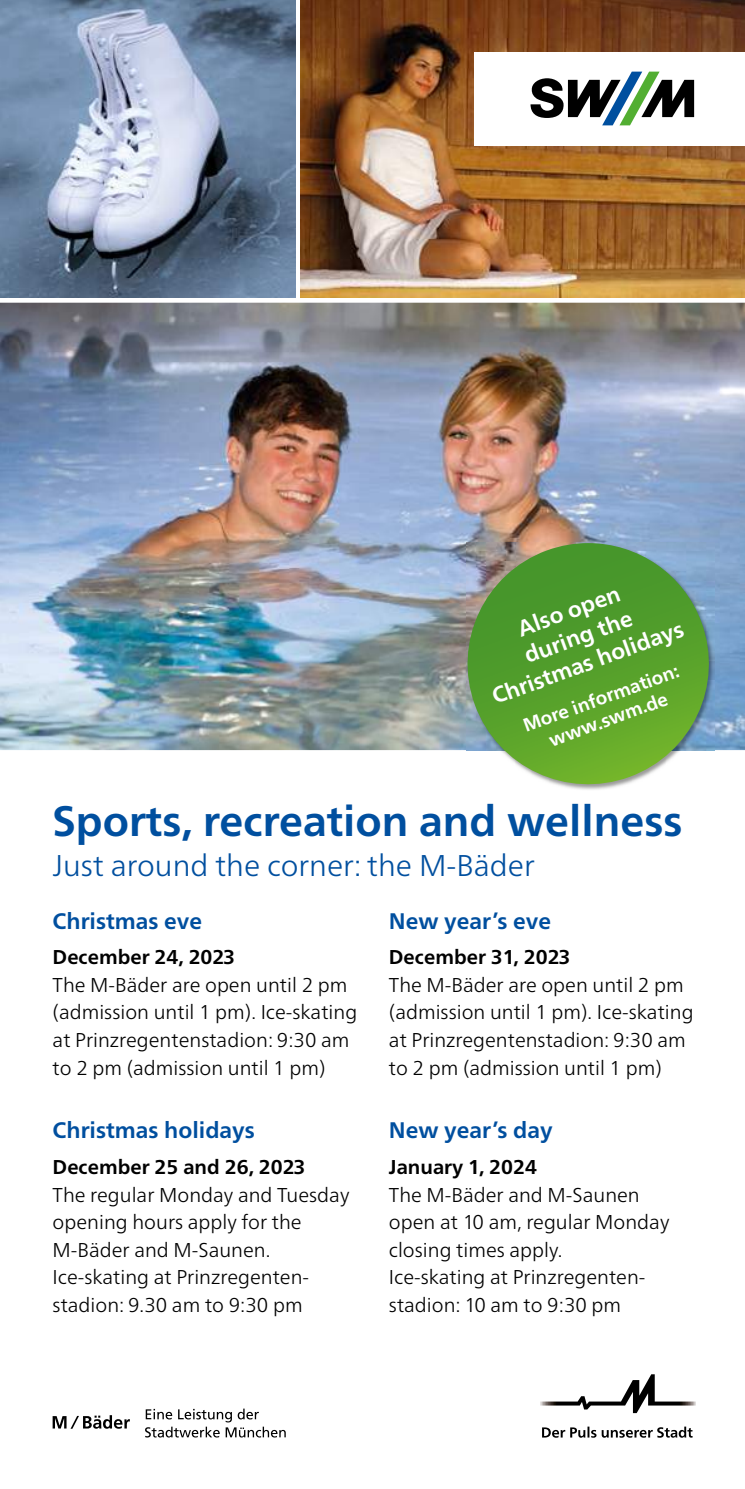
<style>
.page{position:relative;width:745px;height:1489px;background:#fff}
.page>*{position:absolute;margin:0;border:0;box-sizing:border-box;transform-origin:0 0}
.t1{font:700 42.5px "Frutiger Neue LT Pro";color:#004f9f}
.t2{font:300 30px "Frutiger Neue LT Pro";color:#004f9f}
.t3{font:700 22.5px "Frutiger Neue LT Pro";color:#004f9f}
.t4{font:700 22.5px/27.5px "Frutiger Neue LT Pro";color:#fff;text-align:center}
.t5{font:300 20px/27.5px "Frutiger Neue LT Pro";color:#000}
.t6{font:700 20px "Frutiger Neue LT Pro";color:#000}
.t7{font:700 18.75px/22.5px "Frutiger Neue LT Pro";color:#fff;text-align:center}
</style>
<div class="page">
<img style="left:0;top:303px;width:744px;height:447px">
<img style="left:300px;top:0;width:444px;height:298px">
<img style="left:0;top:0;width:295px;height:298px">
<svg style="left:145px;top:1408px;width:140px;height:29px"></svg>
<svg style="left:53px;top:1415px;width:77px;height:13px"></svg>
<svg style="left:452px;top:543px;width:271px;height:247px;background:#71a85d"></svg>
<div style="left:474px;top:52px;width:270px;height:93px;background:#fff"></div>
<svg style="left:530px;top:72px;width:163px;height:53px"></svg>
<svg style="left:540px;top:1374px;width:155px;height:38px"></svg>
<svg style="left:542px;top:1426px;width:150px;height:11px"></svg>
<p class="t4" style="left:469px;top:632px;width:203px;rotate:-20deg">Also open<br>during the<br>Christmas holidays</p>
<p class="t7" style="left:519px;top:715px;width:166px;rotate:-20deg">More information: www.swm.de</p>
<h1 class="t1" style="left:53px;top:796px;width:630px">Sports, recreation and wellness</h1>
<h2 class="t2" style="left:53px;top:847px;width:483px">Just around the corner: the M-Bäder</h2>
<p class="t3" style="left:53px;top:907px;width:151px">Christmas eve</p>
<p class="t6" style="left:53px;top:945px;width:184px">December 24, 2023</p>
<p class="t5" style="left:53px;top:970px;width:306px">The M-Bäder are open until 2 pm (admission until 1 pm). Ice-skating at Prinzregentenstadion: 9:30 am to 2 pm (admission until 1 pm)</p>
<p class="t3" style="left:53px;top:1117px;width:203px">Christmas holidays</p>
<p class="t6" style="left:53px;top:1155px;width:254px">December 25 and 26, 2023</p>
<p class="t5" style="left:53px;top:1180px;width:298px">The regular Monday and Tuesday opening hours apply for the<br>M-Bäder and M-Saunen.<br>Ice-skating at Prinzregenten&shy;stadion: 9.30 am to 9:30 pm</p>
<p class="t3" style="left:388px;top:907px;width:164px">New year’s eve</p>
<p class="t6" style="left:388px;top:945px;width:183px">December 31, 2023</p>
<p class="t5" style="left:388px;top:970px;width:306px">The M-Bäder are open until 2 pm (admission until 1 pm). Ice-skating at Prinzregentenstadion: 9:30 am to 2 pm (admission until 1 pm)</p>
<p class="t3" style="left:388px;top:1117px;width:165px">New year’s day</p>
<p class="t6" style="left:388px;top:1155px;width:149px">January 1, 2024</p>
<p class="t5" style="left:388px;top:1180px;width:282px">The M-Bäder and M-Saunen open at 10 am, regular Monday closing times apply.<br>Ice-skating at Prinzregenten&shy;stadion: 10 am to 9:30 pm</p>
</div>
